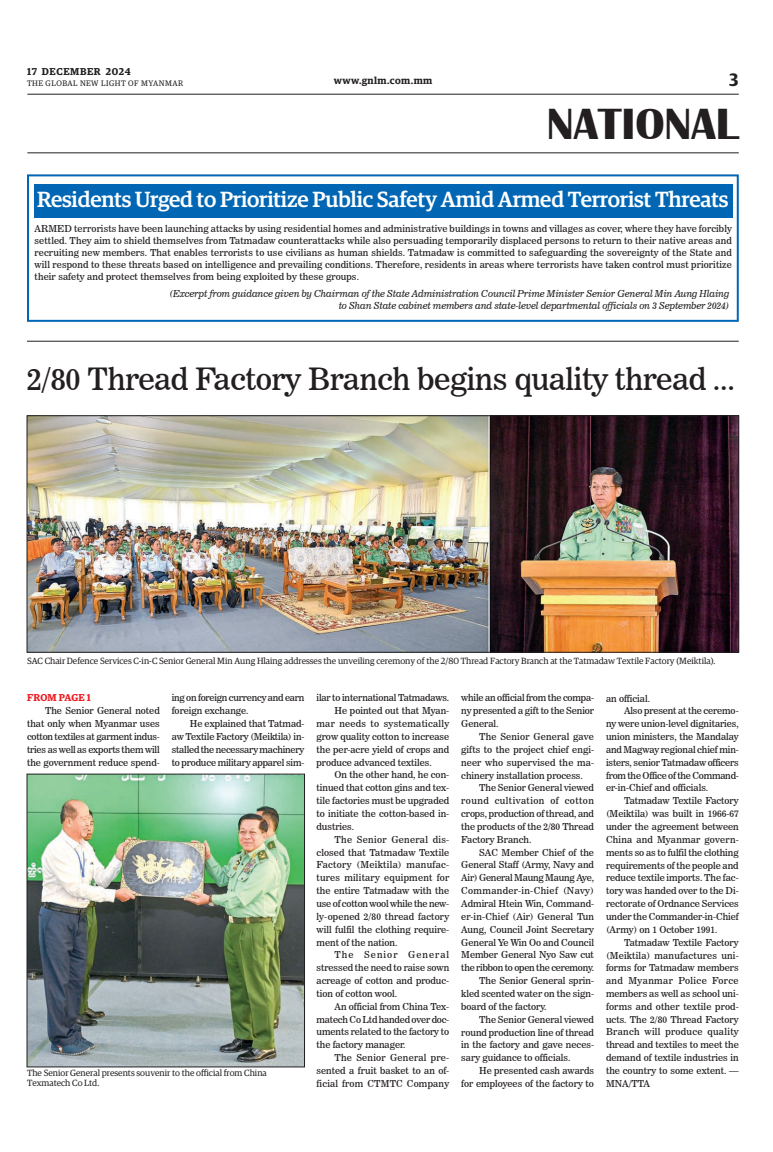
<style>
.page{position:relative;width:773px;height:1152px;background:#fff}
.page>*{position:absolute;margin:0;border:0;box-sizing:border-box;transform-origin:0 0}
.t1{font:700 45px "Britannic";color:#231f20}
._3_Clm_Head{font:30.6px "News 706 BT Roman C";letter-spacing:-.01em;color:#231f20}
.Brief_Head{font:500 22px "Guardian Egyp";letter-spacing:-.01em;color:#fff}
.t2{font:600 18px "Guardian Egyp";color:#231f20}
.t3{font:600 10px "Guardian Egyp";letter-spacing:.055em;color:#231f20}
.Spill_Style{font:600 10px "Guardian Egyp";letter-spacing:.01em;color:#ee1d23}
._2nd_Body{font:9.5px/12.9px "News 706 BT Roman C";color:#231f20;text-align:justify}
._2nd_Body-2{font:9.5px/12px "News 706 BT Italic C";letter-spacing:-.01em;color:#231f20;text-align:right}
._2nd_Body-3{font:9.5px/12.9px "News 706 BT Roman C";letter-spacing:-.025em;color:#231f20}
.t4{font:9px/10.8px "Guardian Egyp";color:#231f20}
.t5{font:8px "Guardian Egyp";letter-spacing:.06em;color:#231f20}
</style>
<div class="page">
<hr style="left:27px;top:94px;width:711px;height:1px;background:#231f20">
<hr style="left:27px;top:153px;width:711px;height:1px;background:#231f20">
<div style="left:27px;top:174px;width:711px;height:148px;border:2px solid #0166b3"></div>
<div style="left:34px;top:184px;width:699px;height:34px;background:#0166b3"></div>
<hr style="left:27px;top:341px;width:711px;height:1px;background:#231f20">
<img style="left:29px;top:418px;width:707px;height:232px">
<div style="left:27px;top:416px;width:711px;height:236px;border:1px solid #231f20"></div>
<img style="left:29px;top:776px;width:273px;height:289px">
<div style="left:27px;top:774px;width:277px;height:293px;border:1px solid #231f20"></div>
<p class="t3" style="left:27px;top:64px;width:105px">17 DECEMBER 2024</p>
<p class="t5" style="left:27px;top:78px;width:158px">THE GLOBAL NEW LIGHT OF MYANMAR</p>
<p class="t3" style="left:334px;top:73px;width:100px">www.gnlm.com.mm</p>
<h3 class="t2" style="left:729px;top:67px;width:11px">3</h3>
<h1 class="t1" style="left:547px;top:98px;width:193px">NATIONAL</h1>
<p class="Brief_Head" style="left:37px;top:183px;width:693px">Residents Urged to Prioritize Public Safety Amid Armed Terrorist Threats</p>
<p class="_2nd_Body" style="left:35px;top:223px;width:698px;line-height:12px">ARMED terrorists have been launching attacks by using residential homes and administrative buildings in towns and villages as cover, where they have forcibly settled. They aim to shield themselves from Tatmadaw counterattacks while also persuading temporarily displaced persons to return to their native areas and recruiting new members. That enables terrorists to use civilians as human shields. Tatmadaw is committed to safeguarding the sovereignty of the State and will respond to these threats based on intelligence and prevailing conditions. Therefore, residents in areas where terrorists have taken control must prioritize their safety and protect themselves from being exploited by these groups.</p>
<p class="_2nd_Body-2" style="left:170px;top:287px;width:561px">(Excerpt from guidance given by Chairman of the State Administration Council Prime Minister Senior General Min Aung Hlaing to Shan State cabinet members and state-level departmental officials on 3 September 2024)</p>
<p class="_3_Clm_Head" style="left:27px;top:361px;width:709px">2/80 Thread Factory Branch begins quality thread ...</p>
<p class="t4" style="left:27px;top:655px;width:690px">SAC Chair Defence Services C-in-C Senior General Min Aung Hlaing addresses the unveiling ceremony of the 2/80 Thread Factory Branch at the Tatmadaw Textile Factory (Meiktila).</p>
<p class="Spill_Style" style="left:27px;top:690px;width:65px">FROM PAGE 1</p>
<p class="_2nd_Body" style="left:27px;top:704px;width:134px;text-indent:18px">The Senior General noted that only when Myanmar uses cotton textiles at garment indus&shy;tries as well as exports them will the government reduce spend-</p>
<p class="_2nd_Body-3" style="left:172px;top:691px;width:134px">ing on foreign currency and earn foreign exchange.</p>
<p class="_2nd_Body" style="left:172px;top:717px;width:134px;text-indent:18px">He explained that Tatmad&shy;aw Textile Factory (Meiktila) in&shy;stalled the necessary machinery to produce military apparel sim-</p>
<p class="t4" style="left:27px;top:1067px;width:241px">The Senior General presents souvenir to the official from China<br>Texmatech Co Ltd.</p>
<p class="_2nd_Body" style="left:316px;top:691px;width:134px">ilar to international Tatmadaws.</p>
<p class="_2nd_Body" style="left:316px;top:704px;width:134px;text-indent:18px">He pointed out that Myan&shy;mar needs to systematically grow quality cotton to increase the per-acre yield of crops and produce advanced textiles.</p>
<p class="_2nd_Body" style="left:316px;top:769px;width:134px;text-indent:18px">On the other hand, he con&shy;tinued that cotton gins and tex&shy;tile factories must be upgraded to initiate the cotton-based in&shy;dustries.</p>
<p class="_2nd_Body" style="left:316px;top:833px;width:134px;text-indent:18px">The Senior General dis&shy;closed that Tatmadaw Textile Factory (Meiktila) manufac&shy;tures military equipment for the entire Tatmadaw with the use of cotton wool while the new&shy;ly-opened 2/80 thread factory will fulfil the clothing require&shy;ment of the nation.</p>
<p class="_2nd_Body" style="left:316px;top:948px;width:134px;text-indent:18px">The Senior General stressed the need to raise sown acreage of cotton and produc&shy;tion of cotton wool.</p>
<p class="_2nd_Body" style="left:316px;top:1000px;width:134px;text-indent:18px">An official from China Tex&shy;matech Co Ltd handed over doc&shy;uments related to the factory to the factory manager.</p>
<p class="_2nd_Body" style="left:316px;top:1051px;width:134px;text-indent:18px">The Senior General pre&shy;sented a fruit basket to an of&shy;ficial from CTMTC Company</p>
<p class="_2nd_Body" style="left:461px;top:692px;width:134px">while an official from the compa&shy;ny presented a gift to the Senior General.</p>
<p class="_2nd_Body" style="left:461px;top:730px;width:134px;text-indent:18px">The Senior General gave gifts to the project chief engi&shy;neer who supervised the ma&shy;chinery installation process.</p>
<p class="_2nd_Body" style="left:461px;top:781px;width:134px;text-indent:18px">The Senior General viewed round cultivation of cotton crops, production of thread, and the products of the 2/80 Thread Factory Branch.</p>
<p class="_2nd_Body" style="left:461px;top:846px;width:134px;text-indent:18px">SAC Member Chief of the General Staff (Army, Navy and Air) General Maung Maung Aye, Commander-in-Chief (Navy)<br>Admiral Htein Win, Command&shy;er-in-Chief (Air) General Tun Aung, Council Joint Secretary General Ye Win Oo and Council Member General Nyo Saw cut the ribbon to open the ceremony.</p>
<p class="_2nd_Body" style="left:461px;top:974px;width:134px;text-indent:18px">The Senior General sprin&shy;kled scented water on the sign&shy;board of the factory.</p>
<p class="_2nd_Body" style="left:461px;top:1013px;width:134px;text-indent:18px">The Senior General viewed round production line of thread in the factory and gave neces&shy;sary guidance to officials.</p>
<p class="_2nd_Body" style="left:461px;top:1064px;width:134px;text-align:right">He presented cash awards<br>for employees of the factory to</p>
<p class="_2nd_Body" style="left:606px;top:692px;width:45px">an official.</p>
<p class="_2nd_Body" style="left:606px;top:704px;width:134px;text-indent:18px">Also present at the ceremo&shy;ny were union-level dignitaries, union ministers, the Mandalay and Magway regional chief min&shy;isters, senior Tatmadaw officers from the Office of the Command&shy;er-in-Chief and officials.</p>
<p class="_2nd_Body" style="left:606px;top:794px;width:134px;text-indent:18px">Tatmadaw Textile Factory (Meiktila) was built in 1966-67 under the agreement between China and Myanmar govern&shy;ments so as to fulfil the clothing requirements of the people and reduce textile imports. The fac&shy;tory was handed over to the Di&shy;rectorate of Ordnance Services under the Commander-in-Chief (Army) on 1 October 1991.</p>
<p class="_2nd_Body" style="left:606px;top:936px;width:134px;text-indent:18px">Tatmadaw Textile Factory (Meiktila) manufactures uni&shy;forms for Tatmadaw members and Myanmar Police Force members as well as school uni&shy;forms and other textile prod&shy;ucts. The 2/80 Thread Factory Branch will produce quality thread and textiles to meet the demand of textile industries in the country to some extent. — MNA/TTA</p>
</div>
